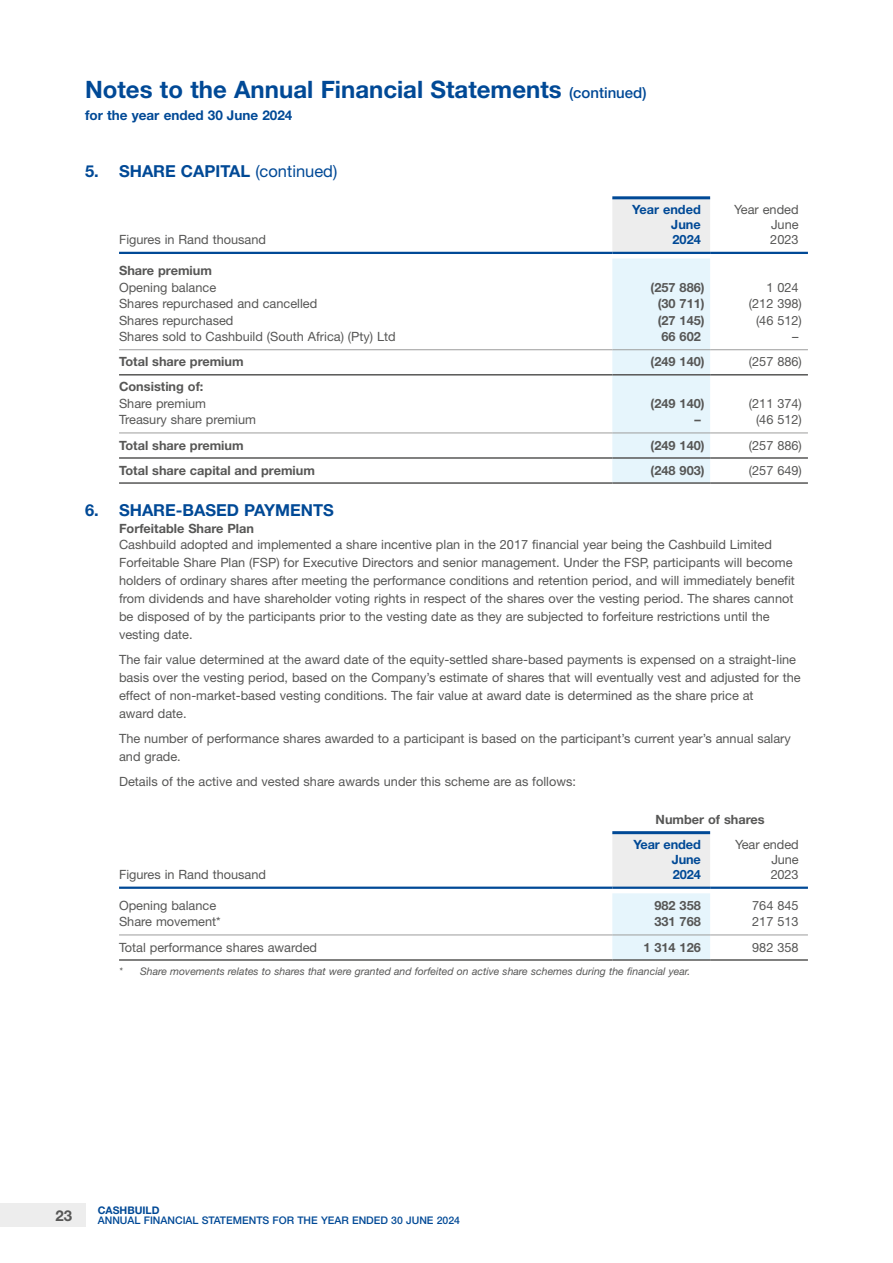
<style>
.page{position:relative;width:893px;height:1263px;background:#fff}
.page>*{position:absolute;margin:0;border:0;box-sizing:border-box;transform-origin:0 0}
.t1{font:700 24px "Helvetica Neue LT Pro";color:#004996}
.t2{font:700 16.5px "Helvetica Neue LT Pro";color:#004996}
.t3{font:700 15px "Helvetica Neue LT Pro";color:#575756}
.t4{font:700 13.5px "Helvetica Neue LT Pro";color:#004996}
.t5{font:12.75px/18px "Helvetica Neue LT Pro";color:#575756}
.t6{font:700 12.75px "Helvetica Neue LT Pro";color:#575756}
.t7{font:700 12.75px/15px "Helvetica Neue LT Pro";letter-spacing:-.01em;color:#004996;text-align:justify}
.t8{font:italic 10.5px "Helvetica Neue LT Pro";color:#575756}
.t9{font:500 10.5px "Helvetica Neue LT Pro";color:#004996}
.t10{font:700 10.5px "Helvetica Neue LT Pro";color:#004996}
.s1{font-weight:500;font-size:15px}
.s2{font-weight:400}
</style>
<div class="page">
<div style="left:612px;top:199px;width:98px;height:53px;background:#ededed"></div>
<svg style="left:612px;top:258px;width:98px;height:701px"></svg>
<hr style="left:612px;top:196px;width:98px;height:3px;background:#004996">
<hr style="left:612px;top:831px;width:98px;height:3px;background:#004996">
<hr style="left:119px;top:252px;width:493px;height:2px;background:#004996">
<hr style="left:612px;top:252px;width:98px;height:2px;background:#004996">
<hr style="left:710px;top:252px;width:98px;height:2px;background:#004996">
<hr style="left:119px;top:886px;width:493px;height:3px;background:#004996">
<hr style="left:612px;top:886px;width:98px;height:3px;background:#004996">
<hr style="left:710px;top:886px;width:98px;height:3px;background:#004996">
<hr style="left:119px;top:349px;width:493px;height:1px;background:#9d9d9c">
<hr style="left:612px;top:349px;width:98px;height:1px;background:#9d9d9c">
<hr style="left:710px;top:349px;width:98px;height:1px;background:#9d9d9c">
<hr style="left:119px;top:433px;width:493px;height:1px;background:#9d9d9c">
<hr style="left:612px;top:433px;width:98px;height:1px;background:#9d9d9c">
<hr style="left:710px;top:433px;width:98px;height:1px;background:#9d9d9c">
<hr style="left:119px;top:934px;width:493px;height:1px;background:#9d9d9c">
<hr style="left:612px;top:934px;width:98px;height:1px;background:#9d9d9c">
<hr style="left:710px;top:934px;width:98px;height:1px;background:#9d9d9c">
<hr style="left:119px;top:374px;width:493px;height:2px;background:#575756">
<hr style="left:612px;top:374px;width:98px;height:2px;background:#575756">
<hr style="left:710px;top:374px;width:98px;height:2px;background:#575756">
<hr style="left:119px;top:457px;width:493px;height:2px;background:#575756">
<hr style="left:612px;top:457px;width:98px;height:2px;background:#575756">
<hr style="left:710px;top:457px;width:98px;height:2px;background:#575756">
<hr style="left:119px;top:482px;width:493px;height:2px;background:#575756">
<hr style="left:612px;top:482px;width:98px;height:2px;background:#575756">
<hr style="left:710px;top:482px;width:98px;height:2px;background:#575756">
<hr style="left:119px;top:959px;width:493px;height:2px;background:#575756">
<hr style="left:612px;top:959px;width:98px;height:2px;background:#575756">
<hr style="left:710px;top:959px;width:98px;height:2px;background:#575756">
<div style="left:0;top:1203px;width:85px;height:24px;background:#ededed"></div>
<h1 class="t1" style="left:85px;top:74px;width:563px">Notes to the Annual Financial Statements <span class="s1">(continued)</span></h1>
<p class="t4" style="left:85px;top:107px;width:209px">for the year ended 30 June 2024</p>
<p class="t2" style="left:85px;top:160px;width:254px">5. SHARE CAPITAL <span class="s2">(continued)</span></p>
<p class="t5" style="left:119px;top:231px;width:149px">Figures in Rand thousand</p>
<p class="t7" style="left:671px;top:202px;width:31px;text-indent:-39px">Year ended June 2024</p>
<p class="t5" style="left:770px;top:202px;width:30px;line-height:15px;text-align:justify;text-indent:-36px">Year ended June 2023</p>
<p class="t6" style="left:119px;top:263px;width:94px">Share premium</p>
<p class="t5" style="left:119px;top:278px;width:99px">Opening balance</p>
<p class="t6" style="left:651px;top:279px;width:55px">(257 886)</p>
<p class="t5" style="left:766px;top:278px;width:34px">1 024</p>
<p class="t5" style="left:119px;top:294px;width:200px">Shares repurchased and cancelled</p>
<p class="t6" style="left:658px;top:296px;width:48px">(30 711)</p>
<p class="t5" style="left:749px;top:294px;width:55px">(212 398)</p>
<p class="t5" style="left:119px;top:311px;width:116px">Shares repurchased</p>
<p class="t6" style="left:658px;top:312px;width:48px">(27 145)</p>
<p class="t5" style="left:756px;top:311px;width:47px">(46 512)</p>
<p class="t5" style="left:119px;top:327px;width:278px">Shares sold to Cashbuild (South Africa) (Pty) Ltd</p>
<p class="t6" style="left:661px;top:329px;width:41px">66 602</p>
<p class="t5" style="left:792px;top:327px;width:8px">–</p>
<p class="t6" style="left:119px;top:354px;width:126px">Total share premium</p>
<p class="t6" style="left:651px;top:354px;width:55px">(249 140)</p>
<p class="t5" style="left:749px;top:352px;width:55px">(257 886)</p>
<p class="t6" style="left:119px;top:379px;width:86px">Consisting of:</p>
<p class="t5" style="left:119px;top:394px;width:89px">Share premium</p>
<p class="t6" style="left:651px;top:395px;width:55px">(249 140)</p>
<p class="t5" style="left:749px;top:394px;width:55px">(211 374)</p>
<p class="t5" style="left:119px;top:411px;width:139px">Treasury share premium</p>
<p class="t6" style="left:694px;top:412px;width:8px">–</p>
<p class="t5" style="left:756px;top:411px;width:47px">(46 512)</p>
<p class="t6" style="left:119px;top:437px;width:126px">Total share premium</p>
<p class="t6" style="left:651px;top:437px;width:55px">(249 140)</p>
<p class="t5" style="left:749px;top:436px;width:55px">(257 886)</p>
<p class="t6" style="left:119px;top:462px;width:197px">Total share capital and premium</p>
<p class="t6" style="left:651px;top:462px;width:55px">(248 903)</p>
<p class="t5" style="left:749px;top:461px;width:55px">(257 649)</p>
<p class="t2" style="left:85px;top:500px;width:250px">6. SHARE-BASED PAYMENTS</p>
<p class="t6" style="left:119px;top:520px;width:137px">Forfeitable Share Plan</p>
<p class="t5" style="left:119px;top:535px;width:677px">Cashbuild adopted and implemented a share incentive plan in the 2017 financial year being the Cashbuild Limited Forfeitable Share Plan (FSP) for Executive Directors and senior management. Under the FSP, participants will become holders of ordinary shares after meeting the performance conditions and retention period, and will immediately benefit from dividends and have shareholder voting rights in respect of the shares over the vesting period. The shares cannot be disposed of by the participants prior to the vesting date as they are subjected to forfeiture restrictions until the vesting date.</p>
<p class="t5" style="left:119px;top:650px;width:683px">The fair value determined at the award date of the equity-settled share-based payments is expensed on a straight-line basis over the vesting period, based on the Company’s estimate of shares that will eventually vest and adjusted for the effect of non-market-based vesting conditions. The fair value at award date is determined as the share price at<br>award date.</p>
<p class="t5" style="left:119px;top:729px;width:673px">The number of performance shares awarded to a participant is based on the participant’s current year’s annual salary and grade.</p>
<p class="t5" style="left:119px;top:772px;width:458px">Details of the active and vested share awards under this scheme are as follows:</p>
<p class="t6" style="left:656px;top:812px;width:111px">Number of shares</p>
<p class="t5" style="left:119px;top:865px;width:149px">Figures in Rand thousand</p>
<p class="t7" style="left:672px;top:837px;width:31px;text-indent:-38px">Year ended June 2024</p>
<p class="t5" style="left:771px;top:837px;width:29px;line-height:15px;text-align:justify;text-indent:-35px">Year ended June 2023</p>
<p class="t5" style="left:119px;top:896px;width:99px">Opening balance</p>
<p class="t6" style="left:654px;top:897px;width:48px">982 358</p>
<p class="t5" style="left:752px;top:896px;width:48px">764 845</p>
<p class="t5" style="left:119px;top:913px;width:103px">Share movement*</p>
<p class="t6" style="left:654px;top:914px;width:48px">331 768</p>
<p class="t5" style="left:752px;top:913px;width:48px">217 513</p>
<p class="t5" style="left:119px;top:938px;width:200px">Total performance shares awarded</p>
<p class="t6" style="left:643px;top:939px;width:59px">1 314 126</p>
<p class="t5" style="left:752px;top:938px;width:48px">982 358</p>
<p class="t8" style="left:119px;top:965px;width:573px">* Share movements relates to shares that were granted and forfeited on active share schemes during the financial year.</p>
<p class="t3" style="left:56px;top:1206px;width:18px">23</p>
<p class="t10" style="left:98px;top:1203px;width:63px">CASHBUILD</p>
<p class="t9" style="left:98px;top:1214px;width:364px">ANNUAL FINANCIAL STATEMENTS FOR THE YEAR ENDED 30 JUNE 2024</p>
</div>
